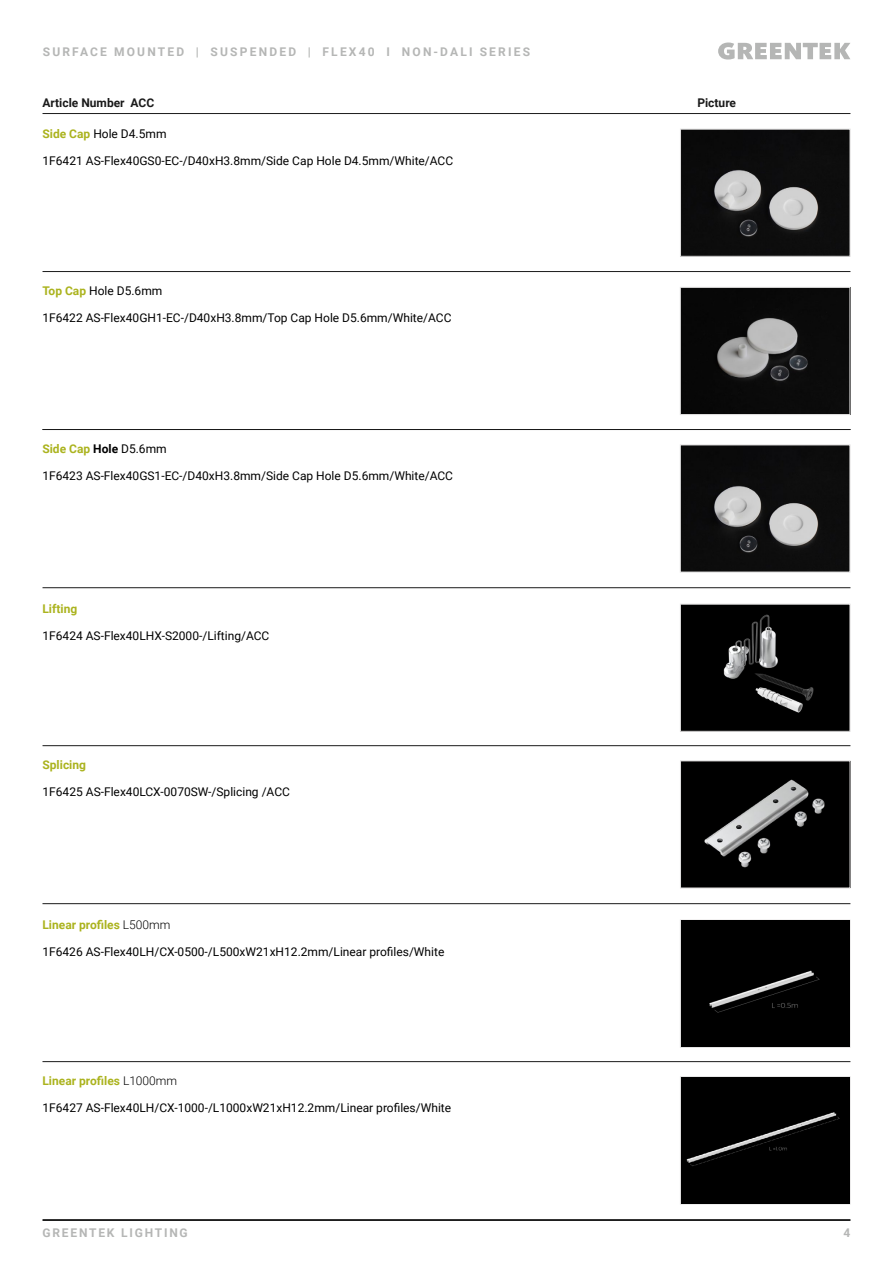
<style>
.page{position:relative;width:893px;height:1263px;background:#fff}
.page>*{position:absolute;margin:0;border:0;box-sizing:border-box;transform-origin:0 0}
.t1{font:12px "Roboto";color:#000}
.t2{font:700 12px "Roboto";color:#abb31e}
.t3{font:700 12px "Roboto";letter-spacing:.185em;color:#b5b6b5}
.t4{font:700 12px "Roboto";color:#1a1a1a}
.t5{font:700 12px "Roboto";letter-spacing:.15em;color:#b5b6b5}
.s1{font-weight:700;color:#abb31e}
.s2{color:#000}
.s3{font-weight:400;color:#000}
.s4{font-weight:300;color:#000}
</style>
<div class="page">
<svg style="left:718px;top:43px;width:132px;height:17px"></svg>
<hr style="left:43px;top:1220px;width:807px;height:1px;background:#1a1a1a">
<div style="left:680px;top:1076px;width:170px;height:128px;border:1px solid #dedddd"></div>
<div style="left:681px;top:1077px;width:168px;height:126px;background:#000"></div>
<div style="left:680px;top:919px;width:170px;height:129px;border:1px solid #dedddd"></div>
<div style="left:681px;top:921px;width:168px;height:126px;background:#000"></div>
<img style="left:682px;top:762px;width:167px;height:124px">
<img style="left:682px;top:446px;width:166px;height:125px">
<div style="left:680px;top:444px;width:170px;height:129px;border:1px solid #dedddd"></div>
<img style="left:682px;top:606px;width:166px;height:124px">
<div style="left:680px;top:604px;width:170px;height:128px;border:1px solid #dedddd"></div>
<img style="left:682px;top:131px;width:167px;height:124px">
<div style="left:680px;top:129px;width:171px;height:128px;border:1px solid #dedddd"></div>
<hr style="left:43px;top:113px;width:807px;height:1px;background:#1a1a1a">
<hr style="left:43px;top:271px;width:807px;height:1px;background:#1a1a1a">
<hr style="left:43px;top:429px;width:807px;height:1px;background:#1a1a1a">
<hr style="left:43px;top:587px;width:807px;height:1px;background:#1a1a1a">
<hr style="left:43px;top:745px;width:807px;height:1px;background:#1a1a1a">
<img style="left:682px;top:289px;width:166px;height:124px">
<div style="left:680px;top:287px;width:170px;height:128px;border:1px solid #dedddd"></div>
<div style="left:680px;top:760px;width:171px;height:128px;border:1px solid #dedddd"></div>
<hr style="left:43px;top:1219px;width:807px;height:1px;background:#1a1a1a">
<hr style="left:42px;top:903px;width:808px;height:1px;background:#1a1a1a">
<hr style="left:42px;top:1061px;width:808px;height:1px;background:#1a1a1a">
<p class="t3" style="left:43px;top:43px;width:489px">SURFACE MOUNTED | SUSPENDED | FLEX40 I NON-DALI SERIES</p>
<p class="t4" style="left:43px;top:94px;width:113px">Article Number ACC</p>
<p class="t4" style="left:697px;top:94px;width:40px">Picture</p>
<p class="t1" style="left:43px;top:125px;width:126px"><span class="s1">Side Cap</span> Hole D4.5mm</p>
<p class="t1" style="left:43px;top:152px;width:412px">1F6421 AS-Flex40GS0-EC-/D40xH3.8mm/Side Cap Hole D4.5mm/White/ACC</p>
<p class="t1" style="left:42px;top:283px;width:121px"><span class="s1">Top Cap</span> Hole D5.6mm</p>
<p class="t1" style="left:42px;top:310px;width:411px">1F6422 AS-Flex40GH1-EC-/D40xH3.8mm/Top Cap Hole D5.6mm/White/ACC</p>
<p class="t2" style="left:42px;top:441px;width:126px">Side Cap <span class="s2">Hole</span> <span class="s3">D5.6mm</span></p>
<p class="t1" style="left:42px;top:468px;width:412px">1F6423 AS-Flex40GS1-EC-/D40xH3.8mm/Side Cap Hole D5.6mm/White/ACC</p>
<p class="t2" style="left:42px;top:600px;width:36px">Lifting</p>
<p class="t1" style="left:42px;top:627px;width:228px">1F6424 AS-Flex40LHX-S2000-/Lifting/ACC</p>
<p class="t2" style="left:43px;top:757px;width:45px">Splicing</p>
<p class="t1" style="left:43px;top:784px;width:249px">1F6425 AS-Flex40LCX-0070SW-/Splicing /ACC</p>
<p class="t2" style="left:42px;top:916px;width:130px">Linear profiles <span class="s4">L500mm</span></p>
<p class="t1" style="left:42px;top:943px;width:403px">1F6426 AS-Flex40LH/CX-0500-/L500xW21xH12.2mm/Linear profiles/White</p>
<p class="t2" style="left:42px;top:1072px;width:136px">Linear profiles <span class="s4">L1000mm</span></p>
<p class="t1" style="left:42px;top:1099px;width:410px">1F6427 AS-Flex40LH/CX-1000-/L1000xW21xH12.2mm/Linear profiles/White</p>
<p class="t5" style="left:43px;top:1224px;width:147px">GREENTEK LIGHTING</p>
<p class="t3" style="left:844px;top:1224px;width:8px">4</p>
</div>
